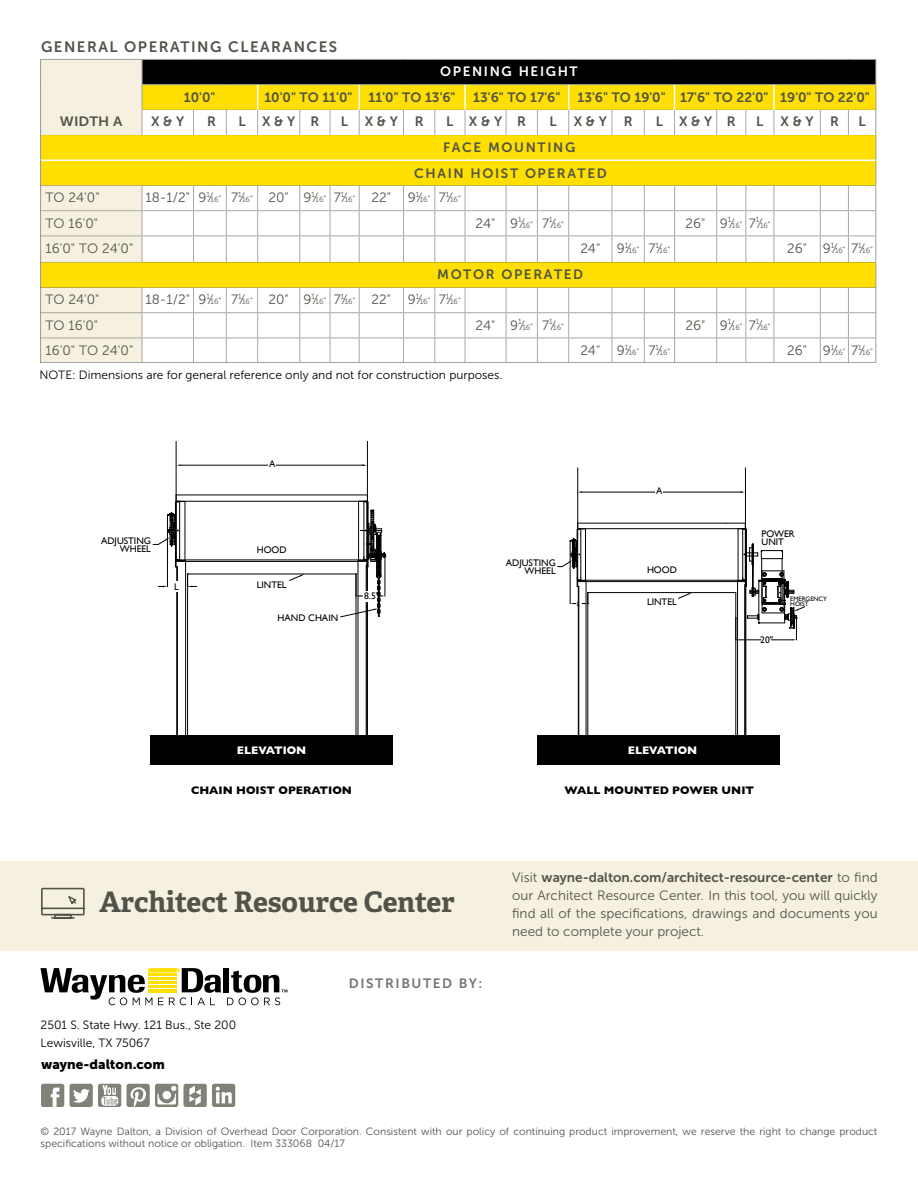
<style>
.page{position:relative;width:918px;height:1188px;background:#fff}
.page>*{position:absolute;margin:0;border:0;box-sizing:border-box;transform-origin:0 0}
.t1{font:700 28.35px "Adelle PE";letter-spacing:-.005em;color:#51534a}
.t2{font:15px "Museo Sans 700";letter-spacing:.1em;color:#51534a}
.t3{font:13.5px/18px "Museo Sans 300";color:#51534a;text-align:justify}
.t4{font:13.5px "Museo Sans 700";color:#51534a}
.t5{font:13.5px/26px "Museo Sans 700";letter-spacing:.12em;color:#51534a;text-align:center}
.t6{font:13.5px "Museo Sans 900";color:#000}
.t7{font:13.5px "Museo Sans 700";letter-spacing:.12em;color:#74756e}
.t8{font:13.5px "Museo Sans 700";letter-spacing:.12em;color:#fff}
.t9{font:13.5px "Museo Sans 700";color:#51534a;scale:1.08 1}
.t10{font:12px/18px "Museo Sans 300";color:#000}
.t11{font:700 11.1px "Gill Sans";color:#000}
.t12{font:700 11.1px "Gill Sans";color:#fff}
.t13{font:10.5px/12px "Museo Sans 300";color:#51534a}
.t14{font:9.6px "Gill Sans";color:#000}
.t15{font:6.45px "Gill Sans";color:#000}
.t16{font:6.45px "Myriad Pro";color:#000}
.s1{font-size:7.5px}
.s2{font-size:9px}
.s3{font-family:"Museo Sans 300"}
</style>
<div class="page">
<svg style="left:40px;top:59px;width:837px;height:304px"></svg>
<hr style="left:176px;top:561px;width:191px;height:1px;background:#000">
<hr style="left:176px;top:560px;width:191px;height:1px;background:#000">
<hr style="left:176px;top:495px;width:191px;height:1px;background:#000">
<hr style="left:177px;top:501px;width:190px;height:1px;background:#000">
<hr style="left:188px;top:574px;width:168px;height:1px;background:#000">
<svg style="left:289px;top:574px;width:16px;height:7px"></svg>
<svg style="left:153px;top:495px;width:44px;height:240px"></svg>
<hr style="left:367px;top:441px;width:1px;height:60px;background:#000">
<svg style="left:341px;top:495px;width:45px;height:240px"></svg>
<hr style="left:176px;top:501px;width:1px;height:60px;background:#000">
<hr style="left:176px;top:441px;width:1px;height:60px;background:#000">
<div style="left:150px;top:735px;width:243px;height:30px;background:#000"></div>
<div style="left:363px;top:591px;width:9px;height:10px;background:#fff"></div>
<div style="left:173px;top:581px;width:6px;height:11px;background:#fff"></div>
<hr style="left:181px;top:465px;width:183px;height:1px;background:#000">
<div style="left:268px;top:461px;width:8px;height:8px;background:#fff"></div>
<hr style="left:745px;top:468px;width:1px;height:60px;background:#000">
<hr style="left:577px;top:468px;width:1px;height:60px;background:#000">
<div style="left:538px;top:735px;width:242px;height:30px;background:#000"></div>
<hr style="left:578px;top:581px;width:167px;height:1px;background:#000">
<hr style="left:578px;top:580px;width:167px;height:1px;background:#000">
<hr style="left:578px;top:523px;width:148px;height:1px;background:#000">
<hr style="left:579px;top:528px;width:166px;height:1px;background:#000">
<hr style="left:588px;top:592px;width:148px;height:1px;background:#000">
<svg style="left:678px;top:593px;width:14px;height:5px"></svg>
<svg style="left:558px;top:523px;width:31px;height:212px"></svg>
<svg style="left:726px;top:523px;width:79px;height:212px"></svg>
<hr style="left:582px;top:492px;width:160px;height:1px;background:#000">
<div style="left:655px;top:488px;width:8px;height:8px;background:#fff"></div>
<div style="left:0;top:861px;width:918px;height:89px;background:#f5f0e0"></div>
<svg style="left:41px;top:887px;width:44px;height:32px"></svg>
<div style="left:224px;top:968px;width:5px;height:24px;background:#000"></div>
<svg style="left:40px;top:968px;width:181px;height:37px"></svg>
<svg style="left:227px;top:971px;width:61px;height:34px"></svg>
<svg style="left:41px;top:1084px;width:23px;height:23px"></svg>
<svg style="left:70px;top:1084px;width:51px;height:23px"></svg>
<svg style="left:127px;top:1084px;width:108px;height:23px"></svg>
<p class="t2" style="left:41px;top:39px;width:298px">GENERAL OPERATING CLEARANCES</p>
<p class="t8" style="left:440px;top:64px;width:139px">OPENING HEIGHT</p>
<p class="t9" style="left:60px;top:114px;width:59px">WIDTH A</p>
<p class="t4" style="left:184px;top:89px;width:33px">10'0"</p>
<p class="t4" style="left:264px;top:89px;width:193px">10'0" TO 11'0" 11'0" TO 13'6"</p>
<p class="t4" style="left:473px;top:89px;width:89px">13'6" TO 17'6"</p>
<p class="t4" style="left:578px;top:89px;width:294px">13'6" TO 19'0" 17'6" TO 22'0" 19'0" TO 22'0"</p>
<p class="t14" style="left:488px;top:113px;width:51px">ADJUSTING</p>
<p class="t4" style="left:151px;top:114px;width:35px">X &amp; Y</p>
<p class="t4" style="left:207px;top:114px;width:10px">R</p>
<p class="t4" style="left:238px;top:114px;width:82px">LX &amp; YR</p>
<p class="t4" style="left:341px;top:114px;width:84px">LX &amp; YR</p>
<p class="t4" style="left:446px;top:114px;width:81px">LX &amp; YR</p>
<p class="t4" style="left:549px;top:114px;width:9px">L</p>
<p class="t4" style="left:574px;top:114px;width:60px">X &amp; Y R</p>
<p class="t4" style="left:656px;top:114px;width:81px">LX &amp; YR</p>
<p class="t4" style="left:756px;top:114px;width:9px">L</p>
<p class="t4" style="left:781px;top:114px;width:60px">X &amp; Y R</p>
<p class="t4" style="left:859px;top:114px;width:9px">L</p>
<p class="t5" style="left:414px;top:134px;width:194px">FACE MOUNTING<br>CHAIN HOIST OPERATED</p>
<p class="t14" style="left:644px;top:122px;width:31px">HOOD</p>
<p class="t3" style="left:46px;top:188px;width:56px">TO 24'0"</p>
<p class="t3" style="left:146px;top:188px;width:317px">18-1/2" 9<sup>1</sup>⁄<span class="s1">16</span><span class="s2">"</span> 7<sup>1</sup>⁄<span class="s1">16</span><span class="s2">"</span> 20" 9<sup>1</sup>⁄<span class="s1">16</span><span class="s2">"</span> 7<sup>1</sup>⁄<span class="s1">16</span><span class="s2">"</span> 22" 9<sup>1</sup>⁄<span class="s1">16</span><span class="s2">"</span> 7<sup>1</sup>⁄<span class="s1">16</span><span class="s2">"</span></p>
<p class="t3" style="left:45px;top:214px;width:54px">TO 16'0"</p>
<p class="t3" style="left:476px;top:214px;width:90px">24" 9<sup>1</sup>⁄<span class="s1">16</span><span class="s2">"</span> 7<sup>1</sup>⁄<span class="s1">16</span><span class="s2">"</span></p>
<p class="t3" style="left:686px;top:214px;width:87px">26" 9<sup>1</sup>⁄<span class="s1">16</span><span class="s2">"</span> 7<sup>1</sup>⁄<span class="s1">16</span><span class="s2">"</span></p>
<p class="t3" style="left:45px;top:239px;width:89px">16'0" TO 24'0"</p>
<p class="t3" style="left:580px;top:239px;width:92px">24" 9<sup>1</sup>⁄<span class="s1">16</span><span class="s2">"</span> 7<sup>1</sup>⁄<span class="s1">16</span><span class="s2">"</span></p>
<p class="t3" style="left:787px;top:239px;width:87px">26" 9<sup>1</sup>⁄<span class="s1">16</span><span class="s2">"</span> 7<sup>1</sup>⁄<span class="s1">16</span><span class="s2">"</span></p>
<p class="t5" style="left:437px;top:261px;width:148px">MOTOR OPERATED</p>
<p class="t3" style="left:45px;top:290px;width:56px">TO 24'0"</p>
<p class="t3" style="left:146px;top:290px;width:317px">18-1/2" 9<sup>1</sup>⁄<span class="s1">16</span><span class="s2">"</span> 7<sup>1</sup>⁄<span class="s1">16</span><span class="s2">"</span> 20" 9<sup>1</sup>⁄<span class="s1">16</span><span class="s2">"</span> 7<sup>1</sup>⁄<span class="s1">16</span><span class="s2">"</span> 22" 9<sup>1</sup>⁄<span class="s1">16</span><span class="s2">"</span> 7<sup>1</sup>⁄<span class="s1">16</span><span class="s2">"</span></p>
<p class="t3" style="left:45px;top:316px;width:54px">TO 16'0"</p>
<p class="t3" style="left:476px;top:316px;width:90px">24" 9<sup>1</sup>⁄<span class="s1">16</span><span class="s2">"</span> 7<sup>1</sup>⁄<span class="s1">16</span><span class="s2">"</span></p>
<p class="t3" style="left:686px;top:316px;width:87px">26" 9<sup>1</sup>⁄<span class="s1">16</span><span class="s2">"</span> 7<sup>1</sup>⁄<span class="s1">16</span><span class="s2">"</span></p>
<p class="t3" style="left:45px;top:341px;width:89px">16'0" TO 24'0"</p>
<p class="t3" style="left:580px;top:341px;width:92px">24" 9<sup>1</sup>⁄<span class="s1">16</span><span class="s2">"</span> 7<sup>1</sup>⁄<span class="s1">16</span><span class="s2">"</span></p>
<p class="t3" style="left:787px;top:341px;width:87px">26" 9<sup>1</sup>⁄<span class="s1">16</span><span class="s2">"</span> 7<sup>1</sup>⁄<span class="s1">16</span><span class="s2">"</span></p>
<p class="t10" style="left:40px;top:366px;width:464px">NOTE: Dimensions are for general reference only and not for construction purposes.</p>
<p class="t14" style="left:101px;top:535px;width:51px">ADJUSTING</p>
<p class="t14" style="left:120px;top:544px;width:33px">WHEEL</p>
<p class="t14" style="left:174px;top:581px;width:6px">L</p>
<p class="t14" style="left:269px;top:459px;width:8px">A</p>
<p class="t14" style="left:257px;top:544px;width:31px">HOOD</p>
<p class="t14" style="left:257px;top:579px;width:31px">LINTEL</p>
<p class="t14" style="left:278px;top:612px;width:62px">HAND CHAIN</p>
<p class="t14" style="left:364px;top:591px;width:17px">8.5"</p>
<p class="t14" style="left:656px;top:486px;width:8px">A</p>
<p class="t14" style="left:506px;top:557px;width:51px">ADJUSTING</p>
<p class="t14" style="left:525px;top:565px;width:33px">WHEEL</p>
<p class="t14" style="left:647px;top:564px;width:31px">HOOD</p>
<p class="t16" style="left:577px;top:599px;width:5px">L</p>
<p class="t14" style="left:647px;top:596px;width:31px">LINTEL</p>
<p class="t14" style="left:762px;top:528px;width:34px">POWER</p>
<p class="t14" style="left:762px;top:536px;width:24px">UNIT</p>
<p class="t14" style="left:760px;top:634px;width:14px">20"</p>
<p class="t15" style="left:790px;top:595px;width:38px">EMERGENCY</p>
<p class="t15" style="left:790px;top:600px;width:20px">HOIST</p>
<p class="t12" style="left:237px;top:741px;width:71px">ELEVATION</p>
<p class="t11" style="left:191px;top:781px;width:162px">CHAIN HOIST OPERATION</p>
<h1 class="t1" style="left:99px;top:881px;width:357px">Architect Resource Center</h1>
<p class="t14" style="left:269px;top:908px;width:8px">A</p>
<p class="t10" style="left:41px;top:1016px;width:197px">2501 S. State Hwy. 121 Bus., Ste 200<br>Lewisville, TX 75067</p>
<p class="t6" style="left:41px;top:1057px;width:125px">wayne-dalton.com</p>
<p class="t7" style="left:349px;top:976px;width:135px">DISTRIBUTED BY:</p>
<p class="t12" style="left:628px;top:741px;width:71px">ELEVATION</p>
<p class="t11" style="left:565px;top:781px;width:191px">WALL MOUNTED POWER UNIT</p>
<p class="t4" style="left:512px;top:870px;width:367px"><span class="s3">Visit</span> wayne-dalton.com/architect-resource-center <span class="s3">to find</span></p>
<p class="t3" style="left:512px;top:886px;width:367px">our Architect Resource Center. In this tool, you will quickly find all of the specifications, drawings and documents you need to complete your project.</p>
<p class="t13" style="left:40px;top:1126px;width:839px">© 2017 Wayne Dalton, a Division of Overhead Door Corporation. Consistent with our policy of continuing product improvement, we reserve the right to change product specifications without notice or obligation. Item 333068 04/17</p>
</div>
